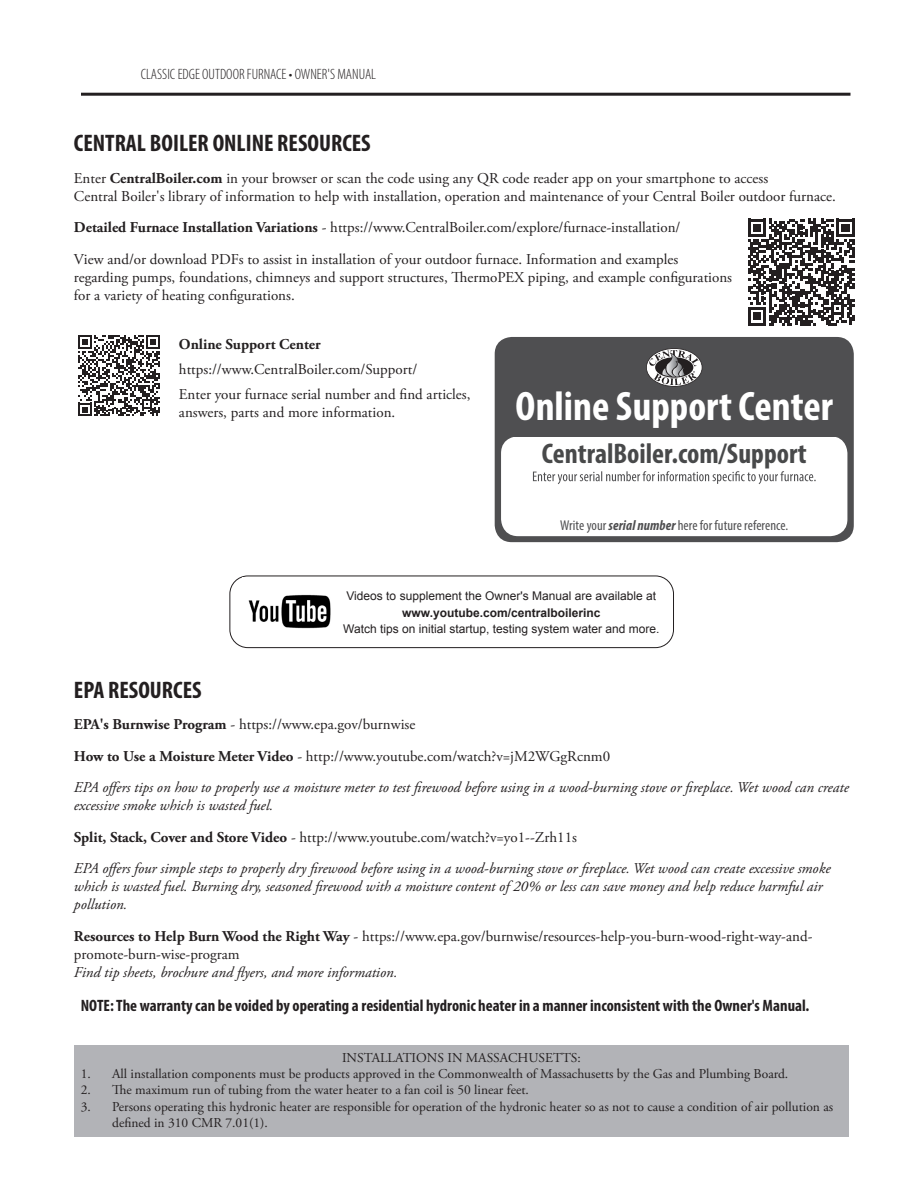
<style>
.page{position:relative;width:918px;height:1188px;background:#fff}
.page>*{position:absolute;margin:0;border:0;box-sizing:border-box;transform-origin:0 0}
.t1{font:700 condensed 41.25px "Myriad Pro";color:#fff}
.t2{font:700 condensed 28.5px "Myriad Pro";color:#48494a}
.Text_Heading__1{font:700 condensed 24px "Myriad Pro";color:#231f20}
.WARNING_Text{font:700 condensed 16.5px "Myriad Pro";color:#231f20}
.t3{font:15px/18px "Adobe Garamond Pro";color:#231f20}
.t4{font:italic 15px/18px "Adobe Garamond Pro";color:#231f20}
.t5{font:300 condensed 15px "Myriad Pro";color:#231f20}
.t6{font:700 15px "Adobe Garamond Pro";color:#231f20}
.t7{font:condensed 14.25px "Myriad Pro";letter-spacing:.005em;color:#4f4f51}
.Numbered_Paragraph{font:13.5px/16.2px "Adobe Garamond Pro";color:#231f20}
.t8{font:12px/16.5px "Arial";color:#231f20;text-align:center}
.s1{font-weight:700}
.s2{font-weight:700;font-style:italic}
</style>
<div class="page">
<hr style="left:81px;top:93px;width:769px;height:3px;background:#231f20">
<div style="left:74px;top:1045px;width:775px;height:92px;background:#b2b3b7"></div>
<div style="left:230px;top:576px;width:444px;height:72px;border:1px solid #231f20;border-radius:18px"></div>
<img style="left:242px;top:578px;width:89px;height:51px">
<div style="left:495px;top:337px;width:358px;height:205px;background:#4f4f51;border-radius:17px"></div>
<div style="left:501px;top:436px;width:346px;height:100px;background:#fff;border-radius:17px"></div>
<div style="left:503px;top:373px;width:343px;height:64px;background:#4f4f51"></div>
<svg style="left:646px;top:348px;width:57px;height:39px"></svg>
<svg style="left:533px;top:471px;width:283px;height:13px"></svg>
<svg style="left:78px;top:335px;width:82px;height:81px"></svg>
<svg style="left:748px;top:219px;width:107px;height:106px"></svg>
<p class="t5" style="left:141px;top:65px;width:237px">CLASSIC EDGE OUTDOOR FURNACE • OWNER'S MANUAL</p>
<p class="Text_Heading__1" style="left:74px;top:129px;width:298px">CENTRAL BOILER ONLINE RESOURCES</p>
<p class="t3" style="left:74px;top:170px;width:763px">Enter <span class="s1">CentralBoiler.com</span> in your browser or scan the code using any QR code reader app on your smartphone to access<br>Central Boiler's library of information to help with installation, operation and maintenance of your Central Boiler outdoor furnace.</p>
<p class="t3" style="left:74px;top:219px;width:608px"><span class="s1">Detailed Furnace Installation Variations</span> - https://www.CentralBoiler.com/explore/furnace-installation/</p>
<p class="t3" style="left:74px;top:251px;width:660px">View and/or download PDFs to assist in installation of your outdoor furnace. Information and examples regarding pumps, foundations, chimneys and support structures, ThermoPEX piping, and example configurations for a variety of heating configurations.</p>
<p class="t6" style="left:179px;top:336px;width:143px">Online Support Center</p>
<p class="t3" style="left:179px;top:361px;width:240px">https://www.CentralBoiler.com/Support/</p>
<p class="t3" style="left:179px;top:386px;width:293px">Enter your furnace serial number and find articles, answers, parts and more information.</p>
<p class="t1" style="left:516px;top:381px;width:319px">Online Support Center</p>
<p class="t2" style="left:542px;top:435px;width:267px">CentralBoiler.com/Support</p>
<p class="t7" style="left:560px;top:517px;width:230px">Write your <span class="s2">serial number</span> here for future reference.</p>
<p class="t8" style="left:343px;top:588px;width:318px">Videos to supplement the Owner's Manual are available at <span class="s1">www.youtube.com/centralboilerinc<br></span>Watch tips on initial startup, testing system water and more.</p>
<p class="Text_Heading__1" style="left:74px;top:675px;width:129px">EPA RESOURCES</p>
<p class="t3" style="left:74px;top:716px;width:343px"><span class="s1">EPA's Burnwise Program</span> - https://www.epa.gov/burnwise</p>
<p class="t3" style="left:74px;top:748px;width:538px"><span class="s1">How to Use a Moisture Meter Video</span> - http://www.youtube.com/watch?v=jM2WGgRcnm0</p>
<p class="t4" style="left:74px;top:779px;width:776px">EPA offers tips on how to properly use a moisture meter to test firewood before using in a wood-burning stove or fireplace. Wet wood can create excessive smoke which is wasted fuel.</p>
<p class="t3" style="left:74px;top:829px;width:505px"><span class="s1">Split, Stack, Cover and Store Video</span> - http://www.youtube.com/watch?v=yo1--Zrh11s</p>
<p class="t4" style="left:74px;top:860px;width:758px">EPA offers four simple steps to properly dry firewood before using in a wood-burning stove or fireplace. Wet wood can create excessive smoke which is wasted fuel. Burning dry, seasoned firewood with a moisture content of 20% or less can save money and help reduce harmful air pollution.</p>
<p class="t3" style="left:74px;top:928px;width:740px"><span class="s1">Resources to Help Burn Wood the Right Way</span> - https://www.epa.gov/burnwise/resources-help-you-burn-wood-right-way-and&shy;promote-burn-wise-program</p>
<p class="t4" style="left:74px;top:964px;width:325px">Find tip sheets, brochure and flyers, and more information.</p>
<p class="WARNING_Text" style="left:81px;top:996px;width:730px">NOTE: The warranty can be voided by operating a residential hydronic heater in a manner inconsistent with the Owner's Manual.</p>
<p class="Numbered_Paragraph" style="left:342px;top:1050px;width:240px">INSTALLATIONS IN MASSACHUSETTS:</p>
<p class="Numbered_Paragraph" style="left:81px;top:1066px;width:709px">1. All installation components must be products approved in the Commonwealth of Massachusetts by the Gas and Plumbing Board.</p>
<p class="Numbered_Paragraph" style="left:81px;top:1082px;width:450px">2. The maximum run of tubing from the water heater to a fan coil is 50 linear feet.</p>
<p class="Numbered_Paragraph" style="left:112px;top:1099px;width:722px;text-indent:-32px">3. Persons operating this hydronic heater are responsible for operation of the hydronic heater so as not to cause a condition of air pollution as defined in 310 CMR 7.01(1).</p>
</div>
